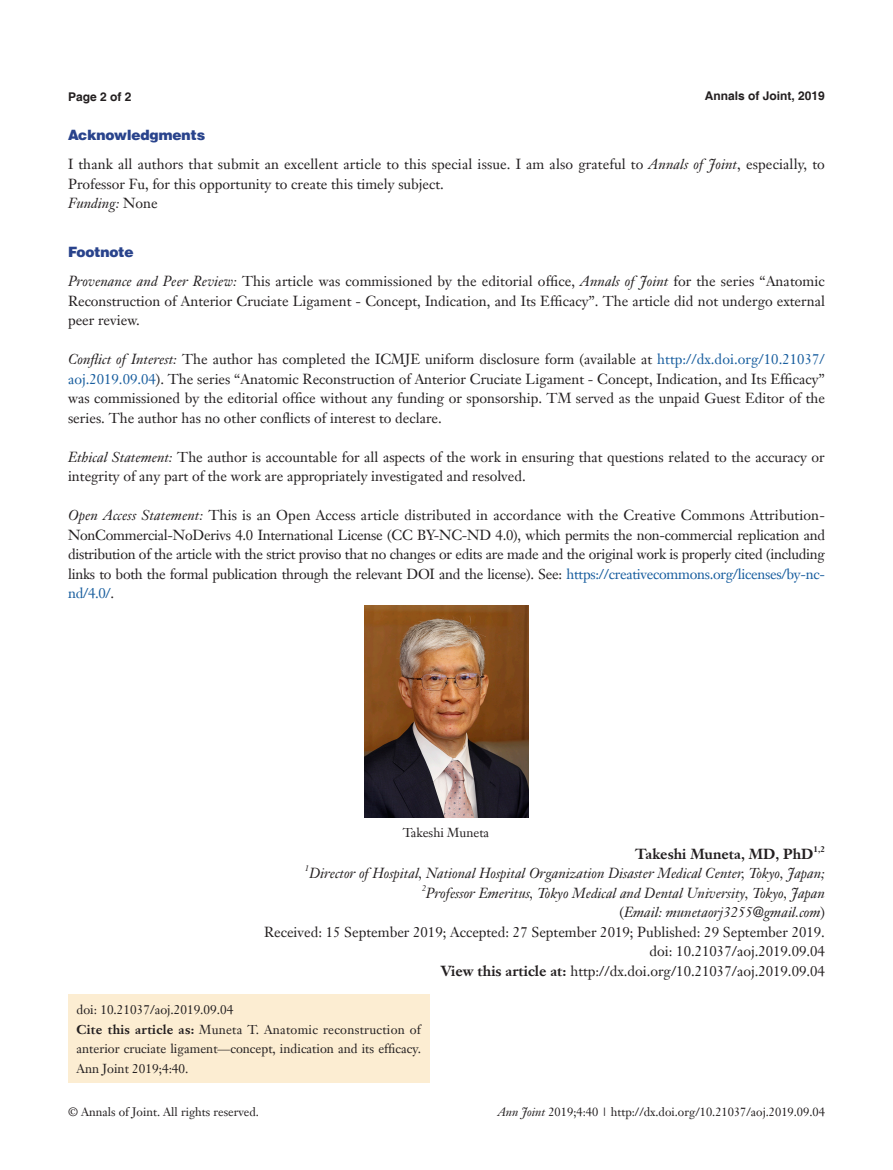
<style>
.page{position:relative;width:893px;height:1170px;background:#fff}
.page>*{position:absolute;margin:0;border:0;box-sizing:border-box;transform-origin:0 0}
.t1{font:14.25px/19.5px "Janson Text LT";color:#231f20;text-align:justify}
.t2{font:italic 14.25px "Janson Text LT";color:#231f20}
.一级标题-6_5{font:900 14.25px "Helvetica";color:#29438c}
.t3{font:700 14.25px "Janson Text LT";color:#231f20}
.Cite{font:12.75px/19.5px "Janson Text LT";color:#231f20;text-align:justify}
.二级标题下沉{font:12.75px "Janson Text LT";color:#231f20}
.t4{font:12px "Janson Text LT";color:#231f20}
.t5{font:700 12px "Helvetica";color:#231f20}
.t6{font:700 8.25px "Janson Text LT";color:#231f20}
.t7{font:italic 8.25px "Janson Text LT";color:#231f20}
.s1{font-style:italic}
.s2{font-style:normal}
.s3{color:#175d9e}
.s4{font-weight:700}
</style>
<div class="page">
<div style="left:68px;top:994px;width:361px;height:88px;background:#fcedd2"></div>
<img style="left:365px;top:605px;width:163px;height:212px">
<p class="t5" style="left:68px;top:89px;width:65px">Page 2 of 2</p>
<p class="t5" style="left:705px;top:88px;width:122px">Annals of Joint, 2019</p>
<p class="一级标题-6_5" style="left:68px;top:126px;width:139px">Acknowledgments</p>
<p class="t1" style="left:68px;top:154px;width:758px">I thank all authors that submit an excellent article to this special issue. I am also grateful to <span class="s1">Annals of Joint</span>, especially, to<br>Professor Fu, for this opportunity to create this timely subject.</p>
<p class="t2" style="left:68px;top:194px;width:91px">Funding: <span class="s2">None</span></p>
<p class="一级标题-6_5" style="left:68px;top:243px;width:67px">Footnote</p>
<p class="t1" style="left:68px;top:271px;width:758px"><span class="s1">Provenance and Peer Review:</span> This article was commissioned by the editorial office, <span class="s1">Annals of Joint</span> for the series “Anatomic Reconstruction of Anterior Cruciate Ligament - Concept, Indication, and Its Efficacy”. The article did not undergo external peer review.</p>
<p class="t1" style="left:68px;top:349px;width:758px"><span class="s1">Conflict of Interest:</span> The author has completed the ICMJE uniform disclosure form (available at <span class="s3">http://dx.doi.org/10.21037/ aoj.2019.09.04</span>). The series “Anatomic Reconstruction of Anterior Cruciate Ligament - Concept, Indication, and Its Efficacy” was commissioned by the editorial office without any funding or sponsorship. TM served as the unpaid Guest Editor of the series. The author has no other conflicts of interest to declare.</p>
<p class="t1" style="left:68px;top:447px;width:758px"><span class="s1">Ethical Statement:</span> The author is accountable for all aspects of the work in ensuring that questions related to the accuracy or integrity of any part of the work are appropriately investigated and resolved.</p>
<p class="t1" style="left:68px;top:505px;width:759px"><span class="s1">Open Access Statement:</span> This is an Open Access article distributed in accordance with the Creative Commons Attribution-NonCommercial-NoDerivs 4.0 International License (CC BY-NC-ND 4.0), which permits the non-commercial replication and distribution of the article with the strict proviso that no changes or edits are made and the original work is properly cited (including links to both the formal publication through the relevant DOI and the license). See: <span class="s3">https://creativecommons.org/licenses/by-nc&shy;nd/4.0/</span>.</p>
<p class="二级标题下沉" style="left:403px;top:824px;width:88px">Takeshi Muneta</p>
<p class="t3" style="left:635px;top:844px;width:180px">Takeshi Muneta, MD, PhD</p>
<p class="t6" style="left:813px;top:843px;width:13px">1,2</p>
<p class="t7" style="left:305px;top:863px;width:6px">1</p>
<p class="t2" style="left:309px;top:864px;width:517px">Director of Hospital, National Hospital Organization Disaster Medical Center, Tokyo, Japan;</p>
<p class="t7" style="left:422px;top:882px;width:6px">2</p>
<p class="t2" style="left:426px;top:883px;width:400px">Professor Emeritus, Tokyo Medical and Dental University, Tokyo, Japan</p>
<p class="t2" style="left:620px;top:903px;width:207px"><span class="s2">(</span>Email: munetaorj3255@gmail.com<span class="s2">)</span></p>
<p class="t1" style="left:264px;top:921px;width:562px">Received: 15 September 2019; Accepted: 27 September 2019; Published: 29 September 2019.</p>
<p class="t1" style="left:650px;top:941px;width:177px">doi: 10.21037/aoj.2019.09.04</p>
<p class="t1" style="left:441px;top:960px;width:386px"><span class="s4">View this article at:</span> http://dx.doi.org/10.21037/aoj.2019.09.04</p>
<p class="Cite" style="left:77px;top:999px;width:158px">doi: 10.21037/aoj.2019.09.04</p>
<p class="Cite" style="left:77px;top:1019px;width:346px"><span class="s4">Cite this article as:</span> Muneta T. Anatomic reconstruction of anterior cruciate ligament—concept, indication and its efficacy.<br>Ann Joint 2019;4:40.</p>
<p class="t4" style="left:68px;top:1104px;width:192px">© Annals of Joint. All rights reserved.</p>
<p class="t4" style="left:498px;top:1104px;width:329px"><span class="s1">Ann Joint</span> 2019;4:40 | http://dx.doi.org/10.21037/aoj.2019.09.04</p>
</div>
